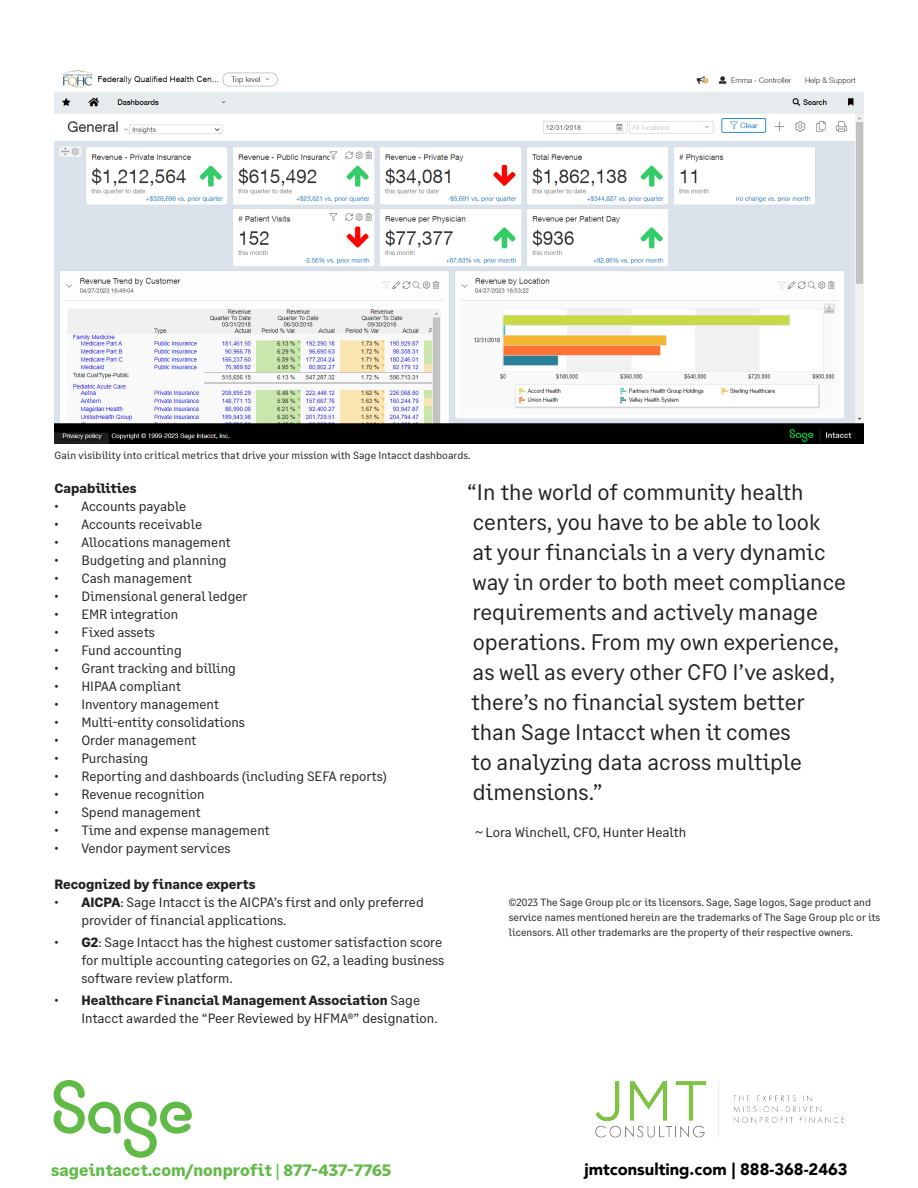
<style>
.page{position:relative;width:918px;height:1188px;background:#fff}
.page>*{position:absolute;margin:0;border:0;box-sizing:border-box;transform-origin:0 0}
.Heading_2{font:22.5px/30px "Sage Text";color:#231f20}
.Document_Label{font:700 16.5px "Sage Text";color:#60bb46}
.t1{font:900 16.5px "Avenir";color:#000}
.Body{font:13.5px/18px "Sage Text";color:#231f20}
.Body-2{font:700 13.5px "Sage Text";color:#231f20}
.Heading_2-2{font:13.5px "Sage Text";color:#231f20}
.Heading_1_Alt{font:10.5px/15px "Sage Text";color:#231f20}
.s1{font-weight:700}
.s2{font-family:"Minion Pro"}
</style>
<div class="page">
<img style="left:54px;top:70px;width:810px;height:374px">
<svg style="left:54px;top:1080px;width:138px;height:78px"></svg>
<img style="left:595px;top:1081px;width:250px;height:57px">
<p class="Heading_1_Alt" style="left:54px;top:448px;width:418px">Gain visibility into critical metrics that drive your mission with Sage Intacct dashboards.</p>
<p class="Body-2" style="left:54px;top:479px;width:84px">Capabilities</p>
<p class="Body" style="left:54px;top:497px;width:134px">• Accounts payable</p>
<p class="Body" style="left:54px;top:515px;width:149px">• Accounts receivable</p>
<p class="Body" style="left:54px;top:533px;width:178px">• Allocations management</p>
<p class="Body" style="left:54px;top:551px;width:174px">• Budgeting and planning</p>
<p class="Body" style="left:54px;top:569px;width:139px">• Cash management</p>
<p class="Body" style="left:54px;top:587px;width:195px">• Dimensional general ledger</p>
<p class="Body" style="left:54px;top:605px;width:125px">• EMR integration</p>
<p class="Body" style="left:54px;top:623px;width:102px">• Fixed assets</p>
<p class="Body" style="left:54px;top:641px;width:129px">• Fund accounting</p>
<p class="Body" style="left:54px;top:659px;width:183px">• Grant tracking and billing</p>
<p class="Body" style="left:54px;top:677px;width:128px">• HIPAA compliant</p>
<p class="Body" style="left:54px;top:695px;width:166px">• Inventory management</p>
<p class="Body" style="left:54px;top:713px;width:192px">• Multi-entity consolidations</p>
<p class="Body" style="left:54px;top:731px;width:143px">• Order management</p>
<p class="Body" style="left:54px;top:749px;width:96px">• Purchasing</p>
<p class="Body" style="left:54px;top:767px;width:334px">• Reporting and dashboards (including SEFA reports)</p>
<p class="Body" style="left:54px;top:785px;width:152px">• Revenue recognition</p>
<p class="Body" style="left:54px;top:803px;width:148px">• Spend management</p>
<p class="Body" style="left:54px;top:821px;width:217px">• Time and expense management</p>
<p class="Body" style="left:54px;top:839px;width:178px">• Vendor payment services</p>
<p class="Body-2" style="left:54px;top:875px;width:203px">Recognized by finance experts</p>
<p class="Body" style="left:81px;top:893px;width:344px;text-indent:-27px">• <span class="s1">AICPA</span>: Sage Intacct is the AICPA’s first and only preferred provider of financial applications.</p>
<p class="Body" style="left:81px;top:933px;width:364px;text-indent:-27px">• <span class="s1">G2</span>: Sage Intacct has the highest customer satisfaction score for multiple accounting categories on G2, a leading business software review platform.</p>
<p class="Body" style="left:81px;top:992px;width:358px;text-indent:-27px">• <span class="s1">Healthcare Financial Management Association</span> Sage<br>Intacct awarded the “Peer Reviewed by HFMA®” designation.</p>
<p class="Heading_2" style="left:467px;top:477px;width:380px">“In the world of community health centers, you have to be able to look<br>at your financials in a very dynamic way in order to both meet compliance requirements and actively manage operations. From my own experience, as well as every other CFO I’ve asked, there’s no financial system better than Sage Intacct when it comes<br>to analyzing data across multiple dimensions.”</p>
<p class="Heading_2-2" style="left:475px;top:824px;width:212px">~ Lora Winchell, CFO, Hunter Health</p>
<p class="Heading_1_Alt" style="left:509px;top:895px;width:373px">©2023 The Sage Group plc or its licensors. Sage, Sage logos, Sage product and service names mentioned herein are the trademarks of The Sage Group plc or its licensors. All other trademarks are the property of their respective owners.</p>
<p class="Document_Label" style="left:51px;top:1160px;width:342px">sageintacct.com/nonprofit <span class="s2">|</span> 877-437-7765</p>
<p class="t1" style="left:584px;top:1155px;width:265px">jmtconsulting.com | 888-368-2463</p>
</div>
